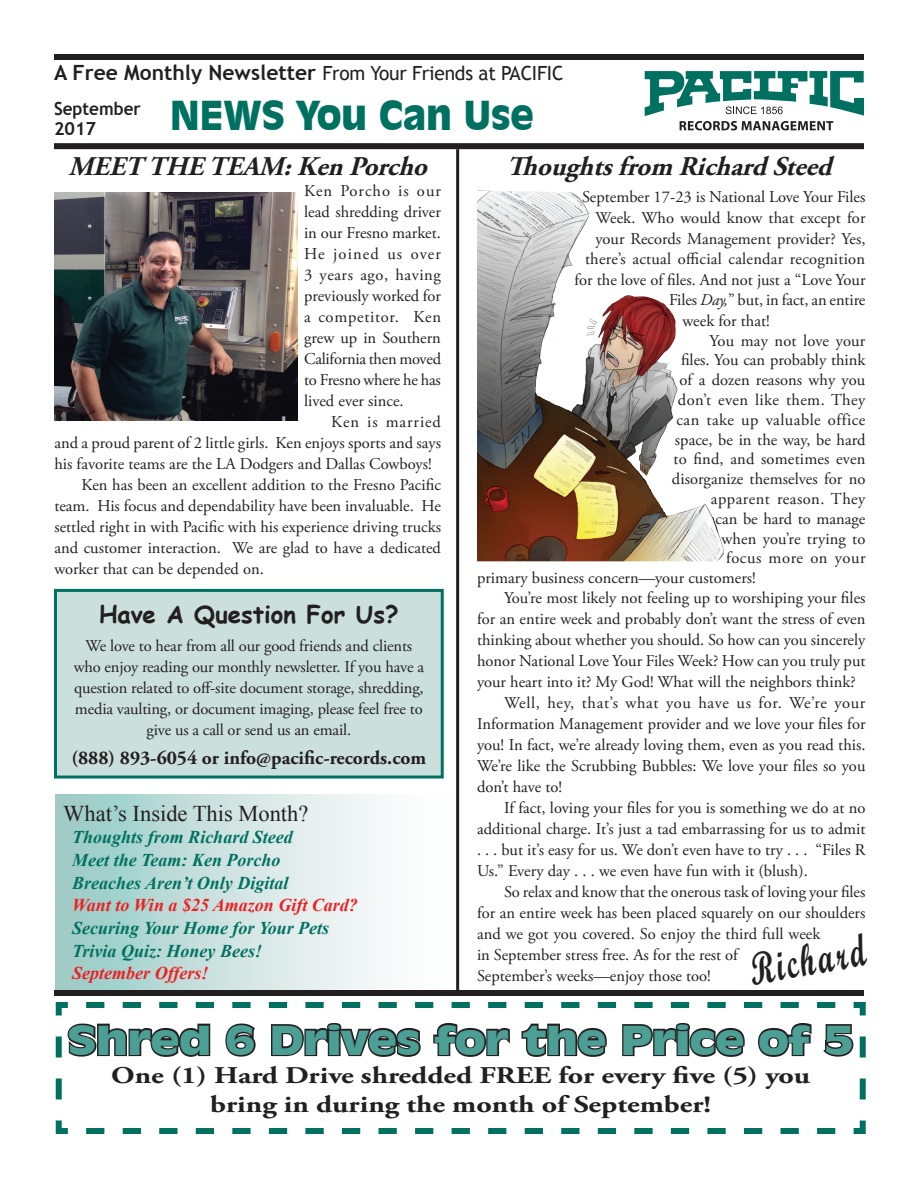
<style>
.page{position:relative;width:918px;height:1188px;background:#fff}
.page>*{position:absolute;margin:0;border:0;box-sizing:border-box;transform-origin:0 0}
.t1{font:45px "Script MT Bold";color:#231f20;scale:.67 1}
.t2{font:900 39px "Incised 901 BT";letter-spacing:-.02em;color:#4b9f95;scale:1.25 1}
.t3{font:900 39px "Incised 901 BT";letter-spacing:-.01em;color:#007161}
.t4{font:italic 700 27px "Adobe Garamond Pro";color:#231f20}
.t5{font:700 24px/28.8px "Adobe Garamond Pro";color:#231f20;text-align:center;scale:1.25 1}
.t6{font:700 24px "Comic Sans MS";color:#231f20}
.t7{font:22.5px "Times New Roman";color:#231f20}
.t8{font:19.5px "Trebuchet MS";letter-spacing:-.01em;color:#231f20}
.t9{font:700 19.5px "Adobe Garamond Pro";color:#231f20}
.t10{font:italic 700 18px/22.6px "Times New Roman";color:#007161}
.t11{font:italic 700 18px "Times New Roman";color:#ee1f23}
.t12{font:700 18px/19.5px "Trebuchet MS";color:#231f20;scale:.95 1}
.t13{font:16.5px/21px "Adobe Garamond Pro";color:#231f20;text-align:justify}
.t14{font:16.5px "Adobe Garamond Pro";letter-spacing:.03em;color:#231f20}
.t15{font:16.5px "Adobe Garamond Pro";letter-spacing:.04em;color:#231f20}
.t16{font:16.5px "Adobe Garamond Pro";letter-spacing:.025em;color:#231f20}
.t17{font:16.5px "Adobe Garamond Pro";letter-spacing:.035em;color:#231f20}
.t18{font:16.5px "Adobe Garamond Pro";letter-spacing:.055em;color:#231f20}
.s1{font-weight:700;font-size:21px}
.s2{font-style:italic}
</style>
<div class="page">
<div style="left:55px;top:794px;width:458px;height:201px;background:linear-gradient(to right,#9fccc7,#fff)"></div>
<div style="left:54px;top:990px;width:810px;height:6px;background:#231f20"></div>
<div style="left:54px;top:143px;width:810px;height:6px;background:#231f20"></div>
<div style="left:54px;top:54px;width:810px;height:6px;background:#231f20"></div>
<svg style="left:645px;top:71px;width:219px;height:59px"></svg>
<svg style="left:55px;top:1002px;width:811px;height:132px"></svg>
<hr style="left:456px;top:149px;width:3px;height:844px;background:#231f20">
<img style="left:54px;top:192px;width:243px;height:229px">
<div style="left:55px;top:590px;width:387px;height:187px;background:#cbe0dd"></div>
<div style="left:54px;top:589px;width:390px;height:190px;border:3px solid #007161"></div>
<img style="left:477px;top:191px;width:247px;height:370px">
<p class="t8" style="left:54px;top:62px;width:511px"><span class="s1">A Free Monthly Newsletter</span> From Your Friends at Pacific</p>
<p class="t12" style="left:54px;top:99px;width:93px">September<br>2017</p>
<h3 class="t4" style="left:507px;top:150px;width:335px">Thoughtsfrom RichardSteed</h3>
<h2 class="t3" style="left:170px;top:92px;width:366px">News You Can Use</h2>
<h3 class="t4" style="left:68px;top:150px;width:369px">MEET THETEAM:KenPorcho</h3>
<p class="t13" style="left:304px;top:180px;width:139px">Ken Porcho is our lead shredding driver in our Fresno market.<br>He joined us over 3 years ago, having previously worked for a competitor. Ken grew up in Southern California then moved to Fresno where he has lived ever since.</p>
<p class="t18" style="left:331px;top:412px;width:111px">Ken is married</p>
<p class="t13" style="left:54px;top:433px;width:388px">and a proud parent of 2 little girls. Ken enjoys sports and says</p>
<p class="t13" style="left:54px;top:454px;width:379px">his favorite teams are the LA Dodgers and Dallas Cowboys!</p>
<p class="t13" style="left:81px;top:475px;width:361px">Ken has been an excellent addition to the Fresno Pacific</p>
<p class="t13" style="left:54px;top:496px;width:388px">team. His focus and dependability have been invaluable. He</p>
<p class="t13" style="left:54px;top:517px;width:388px">settled right in with Pacific with his experience driving trucks</p>
<p class="t13" style="left:54px;top:538px;width:388px">and customer interaction. We are glad to have a dedicated</p>
<p class="t13" style="left:54px;top:559px;width:211px">worker that can be depended on.</p>
<h3 class="t6" style="left:99px;top:596px;width:301px">Have A Question For Us?</h3>
<p class="t13" style="left:74px;top:636px;width:352px;text-align:center">We love to hear from all our good friends and clients who enjoy reading our monthly newsletter. If you have a question related to off-site document storage, shredding, media vaulting, or document imaging, please feel free to give us a call or send us an email.</p>
<p class="t9" style="left:72px;top:746px;width:356px">(888) 893-6054 or info@pacific-records.com</p>
<p class="t13" style="left:582px;top:187px;width:285px">September 17-23 is National Love Your Files</p>
<p class="t13" style="left:595px;top:208px;width:272px">Week. Who would know that except for</p>
<p class="t13" style="left:595px;top:228px;width:272px">your Records Management provider? Yes,</p>
<p class="t13" style="left:585px;top:249px;width:282px">there’s actual official calendar recognition</p>
<p class="t13" style="left:575px;top:270px;width:293px">for the love of files. And not just a “Love Your</p>
<p class="t13" style="left:669px;top:290px;width:198px">Files <span class="s2">Day,</span>” but, in fact, an entire</p>
<p class="t13" style="left:683px;top:311px;width:89px">week for that!</p>
<p class="t13" style="left:709px;top:330px;width:157px">You may not love your</p>
<p class="t13" style="left:681px;top:350px;width:186px">files. You can probably think</p>
<p class="t13" style="left:679px;top:370px;width:187px">of a dozen reasons why you</p>
<p class="t16" style="left:678px;top:390px;width:189px">don’t even like them. They</p>
<p class="t14" style="left:676px;top:410px;width:190px">can take up valuable office</p>
<p class="t13" style="left:675px;top:429px;width:192px">space, be in the way, be hard</p>
<p class="t13" style="left:673px;top:449px;width:194px">to find, and sometimes even</p>
<p class="t13" style="left:672px;top:469px;width:195px">disorganize themselves for no</p>
<p class="t14" style="left:711px;top:489px;width:156px">apparent reason. They</p>
<p class="t13" style="left:716px;top:509px;width:151px">can be hard to manage</p>
<p class="t13" style="left:722px;top:528px;width:145px">when you’re trying to</p>
<p class="t17" style="left:726px;top:548px;width:141px">focus more on your</p>
<p class="t13" style="left:477px;top:568px;width:280px">primary business concern—your customers!</p>
<p class="t13" style="left:504px;top:588px;width:363px">You’re most likely not feeling up to worshiping your files</p>
<p class="t13" style="left:477px;top:609px;width:390px">for an entire week and probably don’t want the stress of even</p>
<p class="t13" style="left:477px;top:630px;width:390px">thinking about whether you should. So how can you sincerely</p>
<p class="t13" style="left:477px;top:651px;width:390px">honor National Love Your Files Week? How can you truly put</p>
<p class="t13" style="left:477px;top:672px;width:380px">your heart into it? My God! What will the neighbors think?</p>
<p class="t15" style="left:504px;top:693px;width:363px">Well, hey, that’s what you have us for. We’re your</p>
<p class="t13" style="left:477px;top:714px;width:390px">Information Management provider and we love your files for</p>
<p class="t13" style="left:477px;top:735px;width:390px">you! In fact, we’re already loving them, even as you read this.</p>
<p class="t13" style="left:477px;top:756px;width:390px">We’re like the Scrubbing Bubbles: We love your files so you</p>
<p class="t13" style="left:477px;top:777px;width:87px">don’t have to!</p>
<p class="t13" style="left:504px;top:798px;width:363px">If fact, loving your files for you is something we do at no</p>
<p class="t13" style="left:477px;top:819px;width:390px">additional charge. It’s just a tad embarrassing for us to admit</p>
<p class="t13" style="left:477px;top:840px;width:390px">. . . but it’s easy for us. We don’t even have to try . . . “Files R</p>
<p class="t13" style="left:477px;top:861px;width:332px">Us.” Every day . . . we even have fun with it (blush).</p>
<p class="t13" style="left:504px;top:882px;width:363px">So relax and know that the onerous task of loving your files</p>
<p class="t13" style="left:477px;top:903px;width:390px">for an entire week has been placed squarely on our shoulders</p>
<p class="t13" style="left:477px;top:924px;width:345px">and we got you covered. So enjoy the third full week</p>
<p class="t13" style="left:477px;top:945px;width:263px">in September stress free. As for the rest of</p>
<p class="t13" style="left:477px;top:966px;width:235px">September’s weeks—enjoy those too!</p>
<h3 class="t7" style="left:63px;top:798px;width:247px">What’s Inside This Month?</h3>
<p class="t10" style="left:72px;top:826px;width:222px">Thoughts from Richard Steed<br>Meet the Team: Ken Porcho<br>Breaches Aren’t Only Digital</p>
<p class="t11" style="left:72px;top:893px;width:287px">Want to Win a $25 Amazon Gift Card?</p>
<p class="t10" style="left:72px;top:916px;width:258px">Securing Your Home for Your Pets<br>Trivia Quiz: Honey Bees!</p>
<p class="t11" style="left:72px;top:961px;width:138px">September Offers!</p>
<h1 class="t1" style="left:745px;top:943px;width:176px;rotate:-10deg">Richard</h1>
<h2 class="t2" style="left:67px;top:1017px;width:631px">Shred 6 Drives for the Price of 5</h2>
<h3 class="t5" style="left:111px;top:1062px;width:561px">One (1) Hard Drive shredded FREE for every five (5) you bring in during the month of September!</h3>
</div>
